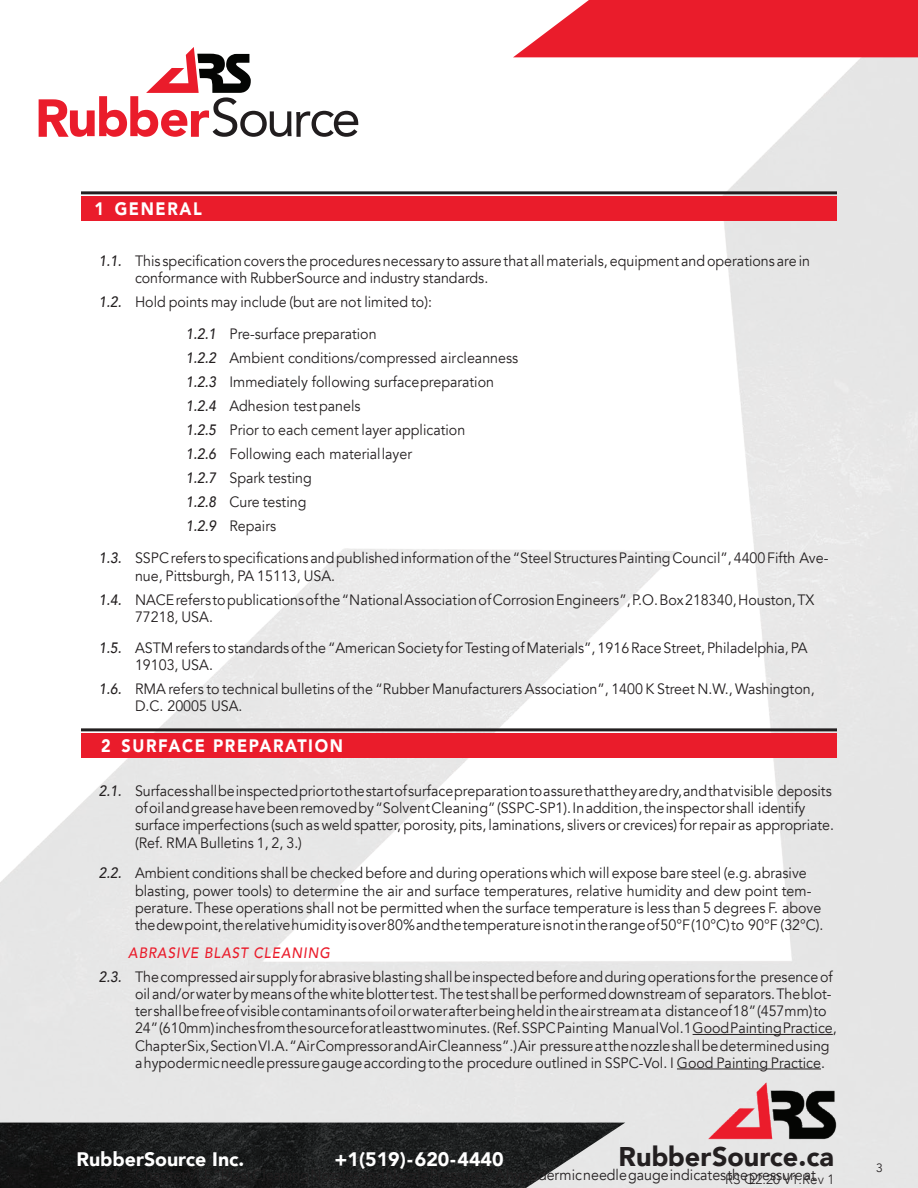
<style>
.page{position:relative;width:918px;height:1188px;background:#fff}
.page>*{position:absolute;margin:0;border:0;box-sizing:border-box;transform-origin:0 0}
.t1{font:900 27px "Avenir";color:#231f20}
.t2{font:900 19.5px "Avenir";color:#fff}
.t3{font:900 18px "Avenir";letter-spacing:.1em;color:#fff;scale:.9 1}
.t4{font:15px/17.2px "Avenir";color:#231f20;scale:.95 1}
.Heading_3{font:italic 500 15px "Avenir";letter-spacing:.07em;color:#ea1c2b;scale:.9 1}
.t5{font:300 13.5px "Avenir";color:#231f20}
.t6{font:12px "Avenir";color:#231f20}
.s1{font-weight:500;font-style:italic}
</style>
<div class="page">
<img style="left:0;top:57px;width:918px;height:1131px">
<img style="left:0;top:1123px;width:625px;height:65px">
<svg style="left:513px;top:0;width:405px;height:57px;background:#ec3240"></svg>
<img style="left:706px;top:1081px;width:131px;height:59px">
<svg style="left:39px;top:47px;width:319px;height:90px"></svg>
<div style="left:81px;top:197px;width:756px;height:24px;background:#ea1c2b"></div>
<hr style="left:81px;top:191px;width:756px;height:3px;background:#231f20">
<div style="left:81px;top:734px;width:756px;height:24px;background:#ea1c2b"></div>
<hr style="left:81px;top:728px;width:756px;height:3px;background:#231f20">
<hr style="left:693px;top:1034px;width:140px;height:1px;background:#231f20">
<hr style="left:677px;top:1069px;width:144px;height:1px;background:#231f20">
<p class="t3" style="left:94px;top:193px;width:121px">1 GENERAL</p>
<p class="t4" style="left:135px;top:252px;width:712px;text-indent:-36px"><span class="s1">1.1.</span> This specification covers the procedures necessary to assure that all materials, equipment and operations are in conformance with RubberSource and industry standards.</p>
<p class="t4" style="left:99px;top:293px;width:352px"><span class="s1">1.2.</span> Hold points may include (but are not limited to):</p>
<p class="t4" style="left:186px;top:326px;width:202px"><span class="s1">1.2.1</span> Pre-surface preparation</p>
<p class="t4" style="left:186px;top:350px;width:351px"><span class="s1">1.2.2</span> Ambient conditions/compressed air cleanness</p>
<p class="t4" style="left:186px;top:374px;width:326px"><span class="s1">1.2.3</span> Immediately following surface preparation</p>
<p class="t4" style="left:186px;top:398px;width:185px"><span class="s1">1.2.4</span> Adhesion test panels</p>
<p class="t4" style="left:186px;top:422px;width:295px"><span class="s1">1.2.5</span> Prior to each cement layer application</p>
<p class="t4" style="left:186px;top:446px;width:240px"><span class="s1">1.2.6</span> Following each material layer</p>
<p class="t4" style="left:186px;top:470px;width:134px"><span class="s1">1.2.7</span> Spark testing</p>
<p class="t4" style="left:186px;top:494px;width:128px"><span class="s1">1.2.8</span> Cure testing</p>
<p class="t4" style="left:186px;top:518px;width:96px"><span class="s1">1.2.9</span> Repairs</p>
<p class="t4" style="left:135px;top:550px;width:731px;text-indent:-36px"><span class="s1">1.3.</span> SSPC refers to specifications and published information of the “Steel Structures Painting Council”, 4400 Fifth Ave&shy;nue, Pittsburgh, PA 15113, USA.</p>
<p class="t4" style="left:135px;top:591px;width:717px;text-indent:-36px"><span class="s1">1.4.</span> NACE refers to publications of the “National Association of Corrosion Engineers”, P.O. Box 218340, Houston, TX<br>77218, USA.</p>
<p class="t4" style="left:135px;top:639px;width:710px;text-indent:-36px"><span class="s1">1.5.</span> ASTM refers to standards of the “American Society for Testing of Materials”, 1916 Race Street, Philadelphia, PA<br>19103, USA.</p>
<p class="t4" style="left:135px;top:680px;width:717px;text-indent:-36px"><span class="s1">1.6.</span> RMA refers to technical bulletins of the “Rubber Manufacturers Association”, 1400 K Street N.W., Washington,<br>D.C. 20005 USA.</p>
<p class="t3" style="left:101px;top:730px;width:270px">2 SURFACE PREPARATION</p>
<p class="t4" style="left:135px;top:782px;width:737px;text-indent:-36px"><span class="s1">2.1.</span> Surfaces shall be inspected prior to the start of surface preparation to assure that they are dry, and that visible deposits of oil and grease have been removed by “Solvent Cleaning” (SSPC-SP1). In addition, the inspector shall identify surface imperfections (such as weld spatter, porosity, pits, laminations, slivers or crevices) for repair as appropriate. (Ref. RMA Bulletins 1, 2, 3.)</p>
<p class="t4" style="left:135px;top:865px;width:726px;text-indent:-36px"><span class="s1">2.2.</span> Ambient conditions shall be checked before and during operations which will expose bare steel (e.g. abrasive blasting, power tools) to determine the air and surface temperatures, relative humidity and dew point tem&shy;perature. These operations shall not be permitted when the surface temperature is less than 5 degrees F. above the dew point, the relative humidity is over 80% and the temperature is not in the range of 50°F (10°C) to 90°F (32°C).</p>
<p class="Heading_3" style="left:128px;top:943px;width:226px">ABRASIVE BLAST CLEANING</p>
<p class="t4" style="left:135px;top:968px;width:740px;text-indent:-36px"><span class="s1">2.3.</span> The compressed air supply for abrasive blasting shall be inspected before and during operations for the presence of oil and/or water by means of the white blotter test. The test shall be performed downstream of separators. The blot&shy;ter shall be free of visible contaminants of oil or water after being held in the air stream at a distance of 18” (457mm) to 24” (610mm) inches from the source for at least two minutes. (Ref. SSPC Painting Manual Vol.1 GoodPaintingPractice, Chapter Six, Section VI.A. “Air Compressor and Air Cleanness”.) Air pressure at the nozzle shall be determined using a hypodermic needle pressure gauge according to the procedure outlined in SSPC-Vol. I Good Painting Practice.</p>
<h2 class="t2" style="left:76px;top:1143px;width:169px">RubberSource Inc.</h2>
<h2 class="t2" style="left:335px;top:1143px;width:171px">+1(519)-620-4440</h2>
<h1 class="t1" style="left:619px;top:1134px;width:217px">RubberSource.ca</h1>
<p class="t5" style="left:725px;top:1171px;width:111px">RS Q2.20 V1.Rev 1</p>
<p class="t6" style="left:876px;top:1161px;width:8px">3</p>
</div>
